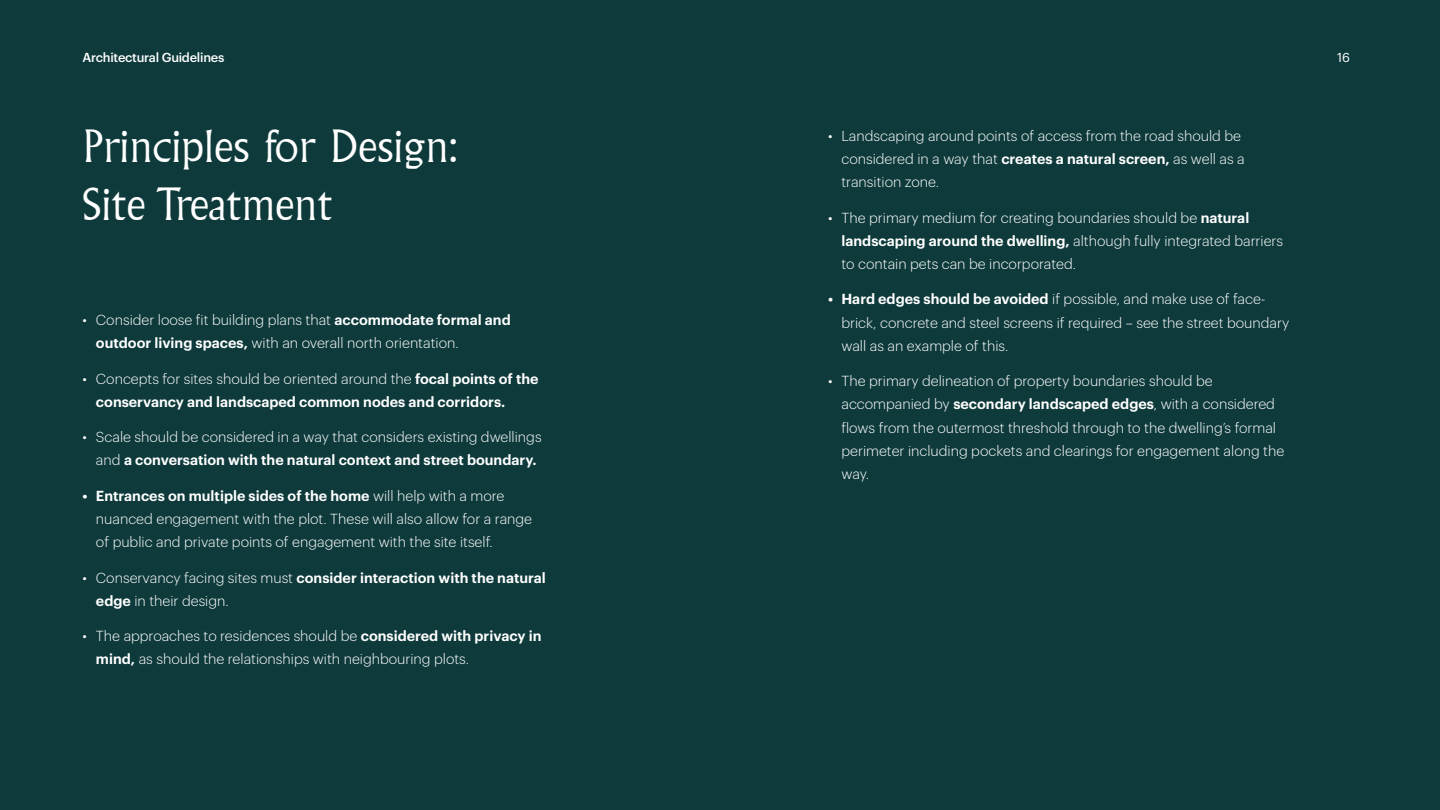
<style>
.page{position:relative;width:1440px;height:810px;background:#0e3a3b}
.page>*{position:absolute;margin:0;border:0;box-sizing:border-box;transform-origin:0 0}
.t1{font:300 43.42px/58px "Albertus";color:#fff}
.t2{font:300 14.25px/23.2px "Graphik";color:#fff}
.t3{font:600 14.25px/23.2px "Graphik";color:#fff}
.t4{font:500 12.75px "Graphik";letter-spacing:-.02em;color:#fff}
.t5{font:12.75px "Graphik";color:#fff}
.s1{font-weight:600}
.s2{font-weight:300}
</style>
<div class="page">
<p class="t4" style="left:82px;top:48px;width:143px">Architectural Guidelines</p>
<p class="t5" style="left:1337px;top:48px;width:14px">16</p>
<h1 class="t1" style="left:82px;top:118px;width:377px">Principles for Design:<br>Site Treatment</h1>
<p class="t2" style="left:96px;top:307px;width:416px;text-indent:-13px">• Consider loose fit building plans that <span class="s1">accommodate formal and outdoor living spaces,</span> with an overall north orientation.</p>
<p class="t3" style="left:96px;top:366px;width:444px;text-indent:-13px"><span class="s2">• Concepts for sites should be oriented around the</span> focal points of the conservancy and landscaped common nodes and corridors.</p>
<p class="t2" style="left:82px;top:424px;width:461px;text-align:center">• Scale should be considered in a way that considers existing dwellings and <span class="s1">a conversation with the natural context and street boundary.</span></p>
<p class="t2" style="left:96px;top:483px;width:438px;text-indent:-13px"><span class="s1">• Entrances on multiple sides of the home</span> will help with a more nuanced engagement with the plot. These will also allow for a range of public and private points of engagement with the site itself.</p>
<p class="t2" style="left:96px;top:565px;width:451px;text-indent:-13px">• Conservancy facing sites must <span class="s1">consider interaction with the natural edge</span> in their design.</p>
<p class="t2" style="left:96px;top:623px;width:447px;text-indent:-13px">• The approaches to residences should be <span class="s1">considered with privacy in mind,</span> as should the relationships with neighbouring plots.</p>
<p class="t2" style="left:841px;top:123px;width:405px;text-indent:-13px">• Landscaping around points of access from the road should be considered in a way that <span class="s1">creates a natural screen,</span> as well as a transition zone.</p>
<p class="t2" style="left:841px;top:205px;width:443px;text-indent:-13px">• The primary medium for creating boundaries should be <span class="s1">natural landscaping around the dwelling,</span> although fully integrated barriers to contain pets can be incorporated.</p>
<p class="t2" style="left:841px;top:287px;width:449px;text-indent:-13px"><span class="s1">• Hard edges should be avoided</span> if possible, and make use of face&shy;brick, concrete and steel screens if required – see the street boundary wall as an example of this.</p>
<p class="t2" style="left:841px;top:368px;width:444px;text-indent:-13px">• The primary delineation of property boundaries should be accompanied by <span class="s1">secondary landscaped edges</span>, with a considered flows from the outermost threshold through to the dwelling’s formal perimeter including pockets and clearings for engagement along the way.</p>
</div>
